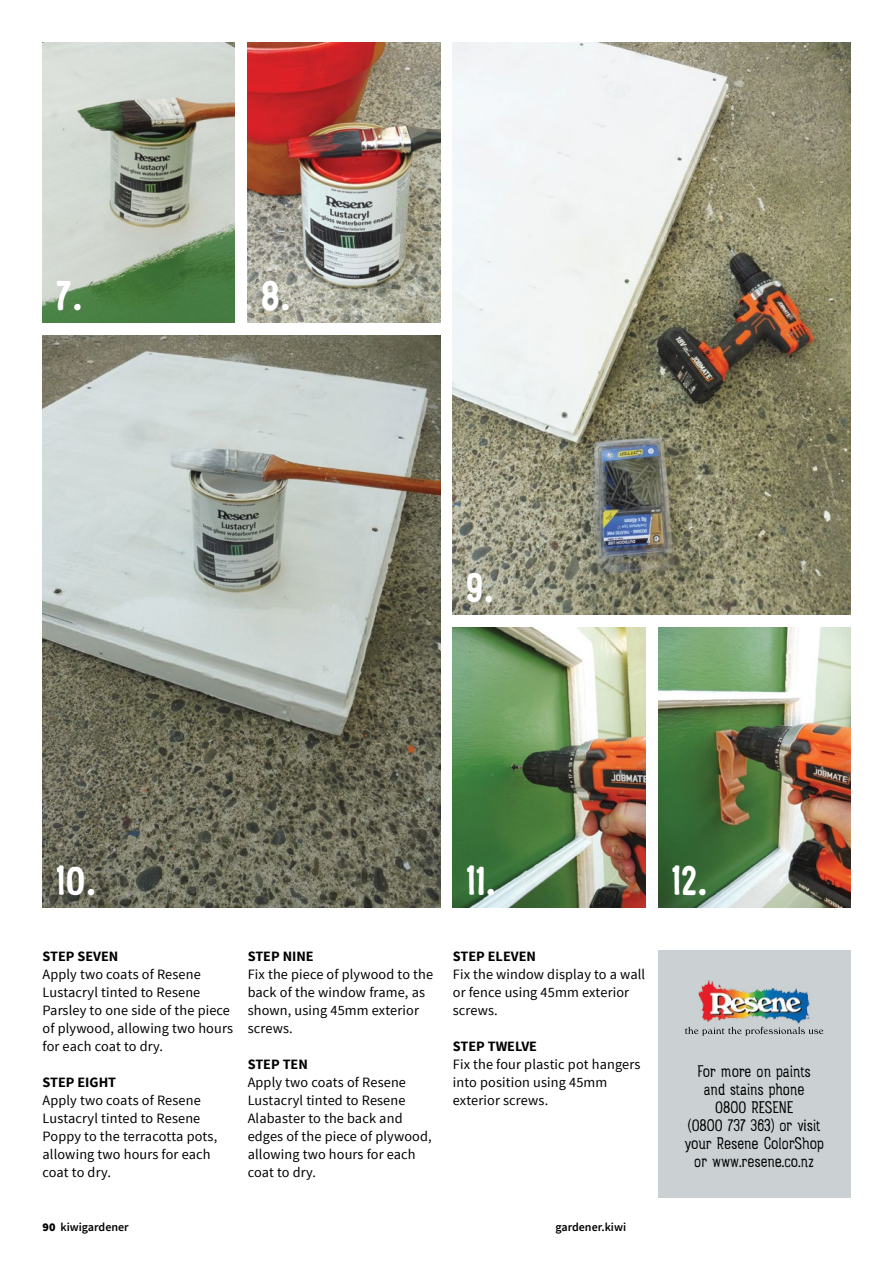
<style>
.page{position:relative;width:893px;height:1263px;background:#fff}
.page>*{position:absolute;margin:0;border:0;box-sizing:border-box;transform-origin:0 0}
.t1{font:45px "Rainier North 700";color:#fff}
.t2{font:18px/18px "Rainier North 300";color:#000;text-align:center}
.t3{font:14.25px/18px "Source Sans Pro";letter-spacing:.01em;color:#000}
.t4{font:700 14.25px "Source Sans Pro";color:#000}
.t5{font:600 12px "Source Sans Pro";color:#000}
.s1{font-weight:900}
</style>
<div class="page">
<div style="left:658px;top:950px;width:192px;height:248px;background:#cbd1d3"></div>
<img style="left:698px;top:981px;width:112px;height:43px">
<svg style="left:685px;top:1027px;width:138px;height:8px"></svg>
<img style="left:43px;top:43px;width:192px;height:279px">
<img style="left:453px;top:43px;width:397px;height:572px">
<img style="left:453px;top:628px;width:192px;height:279px">
<img style="left:658px;top:628px;width:192px;height:279px">
<img style="left:248px;top:43px;width:192px;height:279px">
<img style="left:43px;top:335px;width:397px;height:572px">
<h1 class="t1" style="left:55px;top:269px;width:29px">7.</h1>
<h1 class="t1" style="left:260px;top:269px;width:31px">8.</h1>
<h1 class="t1" style="left:466px;top:561px;width:30px">9.</h1>
<h1 class="t1" style="left:55px;top:854px;width:42px">10.</h1>
<h1 class="t1" style="left:466px;top:854px;width:32px">11.</h1>
<h1 class="t1" style="left:671px;top:854px;width:38px">12.</h1>
<p class="t4" style="left:43px;top:947px;width:77px">STEP SEVEN</p>
<p class="t3" style="left:43px;top:965px;width:192px">Apply two coats of Resene<br>Lustacryl tinted to Resene<br>Parsley to one side of the piece of plywood, allowing two hours for each coat to dry.</p>
<p class="t4" style="left:43px;top:1073px;width:75px">STEP EIGHT</p>
<p class="t3" style="left:43px;top:1091px;width:176px">Apply two coats of Resene<br>Lustacryl tinted to Resene<br>Poppy to the terracotta pots, allowing two hours for each coat to dry.</p>
<p class="t4" style="left:248px;top:947px;width:68px">STEP NINE</p>
<p class="t3" style="left:248px;top:965px;width:187px">Fix the piece of plywood to the back of the window frame, as shown, using 45mm exterior screws.</p>
<p class="t4" style="left:248px;top:1055px;width:62px">STEP TEN</p>
<p class="t3" style="left:248px;top:1073px;width:185px">Apply two coats of Resene<br>Lustacryl tinted to Resene<br>Alabaster to the back and edges of the piece of plywood, allowing two hours for each coat to dry.</p>
<p class="t4" style="left:453px;top:947px;width:85px">STEP ELEVEN</p>
<p class="t3" style="left:453px;top:965px;width:194px">Fix the window display to a wall or fence using 45mm exterior screws.</p>
<p class="t4" style="left:453px;top:1037px;width:86px">STEP TWELVE</p>
<p class="t3" style="left:453px;top:1055px;width:189px">Fix the four plastic pot hangers into position using 45mm exterior screws.</p>
<p class="t2" style="left:684px;top:1062px;width:141px">For more on paints<br>and stains phone<br>0800 Resene<br>(0800 737 363) or visit your Resene ColorShop or www.resene.co.nz</p>
<p class="t5" style="left:43px;top:1219px;width:88px"><span class="s1">90</span> kiwigardener</p>
<p class="t5" style="left:555px;top:1219px;width:72px">gardener.kiwi</p>
</div>
